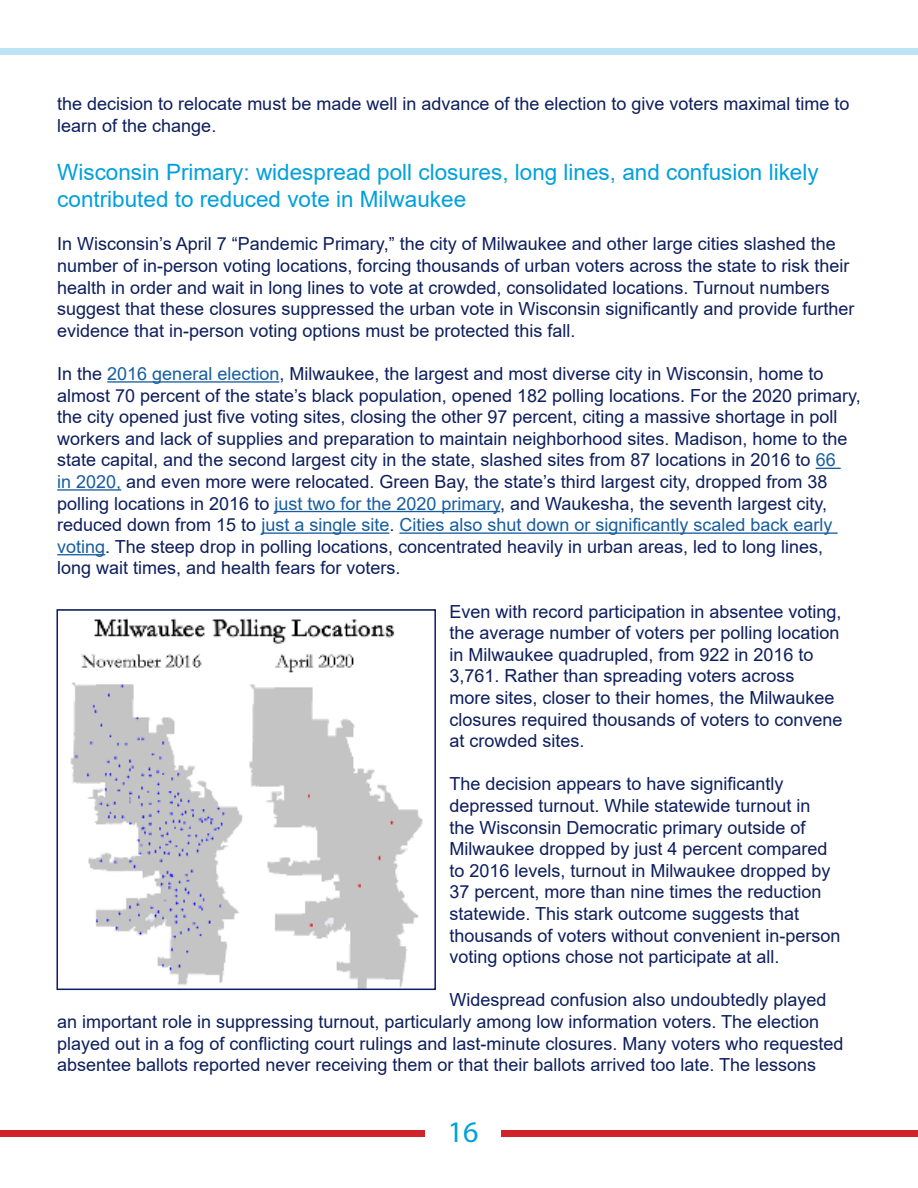
<style>
.page{position:relative;width:918px;height:1188px;background:#fff}
.page>*{position:absolute;margin:0;border:0;box-sizing:border-box;transform-origin:0 0}
.t1{font:30px "Myriad Pro";color:#00a0dc}
.t2{font:22.5px/27px "Arial";color:#00a0dc}
.t3{font:18px/21.6px "Arial";color:#0d1e5c}
.s1{color:#175d9e}
</style>
<div class="page">
<div style="left:0;top:49px;width:918px;height:6px;background:#bde3f5"></div>
<div style="left:0;top:1131px;width:425px;height:6px;background:#d1232a"></div>
<div style="left:501px;top:1131px;width:417px;height:6px;background:#d1232a"></div>
<hr style="left:107px;top:381px;width:172px;height:2px;background:#175d9e">
<svg style="left:816px;top:468px;width:25px;height:1px"></svg>
<hr style="left:57px;top:489px;width:64px;height:2px;background:#175d9e">
<hr style="left:274px;top:511px;width:226px;height:1px;background:#175d9e">
<hr style="left:261px;top:532px;width:128px;height:2px;background:#175d9e">
<hr style="left:399px;top:532px;width:439px;height:2px;background:#175d9e">
<hr style="left:57px;top:554px;width:48px;height:1px;background:#175d9e">
<img style="left:70px;top:618px;width:353px;height:369px">
<div style="left:56px;top:609px;width:380px;height:381px;border:2px solid #0d1e5c"></div>
<p class="t3" style="left:57px;top:93px;width:794px">the decision to relocate must be made well in advance of the election to give voters maximal time to learn of the change.</p>
<p class="t2" style="left:57px;top:159px;width:763px">Wisconsin Primary: widespread poll closures, long lines, and confusion likely contributed to reduced vote in Milwaukee</p>
<p class="t3" style="left:57px;top:233px;width:799px">In Wisconsin’s April 7 “Pandemic Primary,” the city of Milwaukee and other large cities slashed the number of in-person voting locations, forcing thousands of urban voters across the state to risk their health in order and wait in long lines to vote at crowded, consolidated locations. Turnout numbers suggest that these closures suppressed the urban vote in Wisconsin significantly and provide further evidence that in-person voting options must be protected this fall.</p>
<p class="t3" style="left:57px;top:363px;width:805px">In the <span class="s1">2016 general election</span>, Milwaukee, the largest and most diverse city in Wisconsin, home to almost 70 percent of the state’s black population, opened 182 polling locations. For the 2020 primary, the city opened just five voting sites, closing the other 97 percent, citing a massive shortage in poll workers and lack of supplies and preparation to maintain neighborhood sites. Madison, home to the state capital, and the second largest city in the state, slashed sites from 87 locations in 2016 to <span class="s1">66<br>in 2020,</span> and even more were relocated. Green Bay, the state’s third largest city, dropped from 38 polling locations in 2016 to <span class="s1">just two for the 2020 primary</span>, and Waukesha, the seventh largest city, reduced down from 15 to <span class="s1">just a single site</span>. <span class="s1">Cities also shut down or significantly scaled back early voting</span>. The steep drop in polling locations, concentrated heavily in urban areas, led to long lines, long wait times, and health fears for voters.</p>
<p class="t3" style="left:449px;top:600px;width:395px">Even with record participation in absentee voting, the average number of voters per polling location in Milwaukee quadrupled, from 922 in 2016 to 3,761. Rather than spreading voters across<br>more sites, closer to their homes, the Milwaukee closures required thousands of voters to convene at crowded sites.</p>
<p class="t3" style="left:449px;top:773px;width:393px">The decision appears to have significantly depressed turnout. While statewide turnout in<br>the Wisconsin Democratic primary outside of Milwaukee dropped by just 4 percent compared to 2016 levels, turnout in Milwaukee dropped by 37 percent, more than nine times the reduction statewide. This stark outcome suggests that thousands of voters without convenient in-person voting options chose not participate at all.</p>
<p class="t3" style="left:57px;top:989px;width:788px;text-indent:392px">Widespread confusion also undoubtedly played an important role in suppressing turnout, particularly among low information voters. The election played out in a fog of conflicting court rulings and last-minute closures. Many voters who requested absentee ballots reported never receiving them or that their ballots arrived too late. The lessons</p>
<h1 class="t1" style="left:448px;top:1113px;width:32px">16</h1>
</div>
